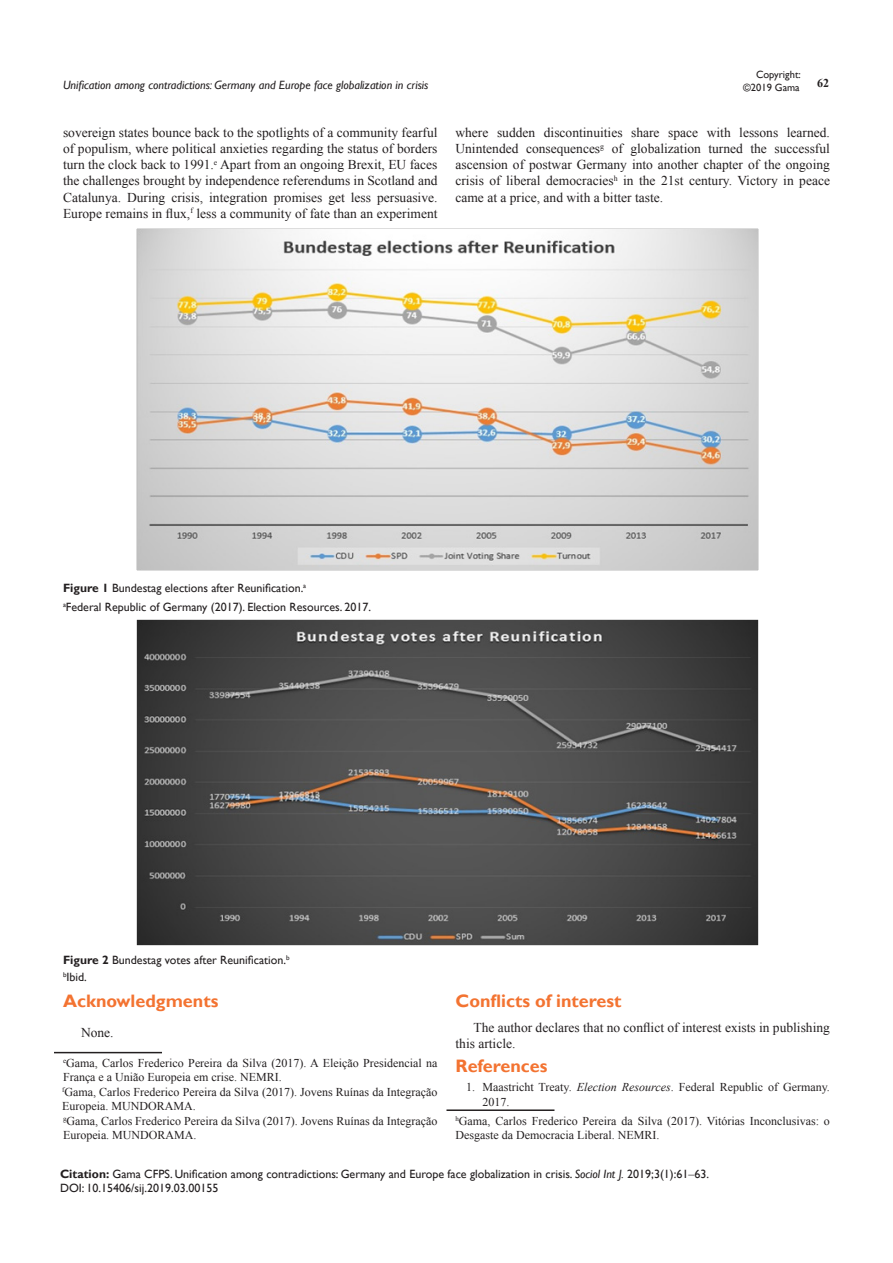
<style>
.page{position:relative;width:893px;height:1263px;background:#fff}
.page>*{position:absolute;margin:0;border:0;box-sizing:border-box;transform-origin:0 0}
.List_Paragraph{font:700 18px "Gill Sans";color:#f37331}
.t1{font:13.5px/16.2px "Times New Roman";color:#231f20;text-align:justify}
.t2{font:12px/14.4px "Times New Roman";color:#231f20}
.Citation{font:12px "Gill Sans";color:#231f20}
.t3{font:italic 12px "Gill Sans";color:#231f20}
.t4{font:700 12px "Times New Roman";color:#231f20}
.t5{font:10.5px/12.6px "Gill Sans";color:#231f20;text-align:right}
.s1{font-weight:700}
.s2{font-style:italic}
.s3{font-family:"Times New Roman"}
</style>
<div class="page">
<img style="left:136px;top:228px;width:622px;height:342px">
<img style="left:136px;top:619px;width:622px;height:326px">
<hr style="left:54px;top:1052px;width:108px;height:1px;background:#231f20">
<hr style="left:446px;top:1109px;width:108px;height:2px;background:#231f20">
<p class="t5" style="left:743px;top:69px;width:59px">Copyright: ©2019 Gama</p>
<p class="t3" style="left:63px;top:78px;width:367px">Unification among contradictions: Germany and Europe face globalization in crisis</p>
<p class="t4" style="left:817px;top:75px;width:13px">62</p>
<p class="t1" style="left:63px;top:124px;width:376px">sovereign states bounce back to the spotlights of a community fearful of populism, where political anxieties regarding the status of borders turn the clock back to 1991.<sup>e</sup> Apart from an ongoing Brexit, EU faces the challenges brought by independence referendums in Scotland and Catalunya. During crisis, integration promises get less persuasive.<br>Europe remains in flux,<sup>f</sup> less a community of fate than an experiment</p>
<p class="t1" style="left:455px;top:124px;width:376px">where sudden discontinuities share space with lessons learned.<br>Unintended consequences<sup>g</sup> of globalization turned the successful ascension of postwar Germany into another chapter of the ongoing crisis of liberal democracies<sup>h</sup> in the 21st century. Victory in peace came at a price, and with a bitter taste.</p>
<p class="Citation" style="left:63px;top:581px;width:245px"><span class="s1">Figure 1</span> Bundestag elections after Reunification.<sup>a</sup></p>
<p class="Citation" style="left:63px;top:599px;width:310px"><sup>a</sup>Federal Republic of Germany (2017). Election Resources. 2017.</p>
<p class="Citation" style="left:63px;top:953px;width:228px"><span class="s1">Figure 2</span> Bundestag votes after Reunification.<sup>b</sup></p>
<p class="Citation" style="left:63px;top:970px;width:25px"><sup>b</sup>Ibid.</p>
<p class="List_Paragraph" style="left:63px;top:990px;width:157px">Acknowledgments</p>
<p class="t1" style="left:81px;top:1024px;width:44px">None.<sup>efg</sup></p>
<p class="t2" style="left:63px;top:1055px;width:376px"><sup>e</sup>Gama, Carlos Frederico Pereira da Silva (2017). A Eleição Presidencial na<br>França e a União Europeia em crise. NEMRI.</p>
<p class="t2" style="left:62px;top:1084px;width:377px"><sup>f</sup>Gama, Carlos Frederico Pereira da Silva (2017). Jovens Ruínas da Integração<br>Europeia. MUNDORAMA.</p>
<p class="t2" style="left:63px;top:1113px;width:376px"><sup>g</sup>Gama, Carlos Frederico Pereira da Silva (2017). Jovens Ruínas da Integração<br>Europeia. MUNDORAMA.</p>
<p class="List_Paragraph" style="left:455px;top:990px;width:168px">Conflicts of interest</p>
<p class="t1" style="left:455px;top:1019px;width:376px;text-indent:18px">The author declares that no conflict of interest exists in publishing this article.<sup>h</sup></p>
<p class="List_Paragraph" style="left:455px;top:1055px;width:94px">References</p>
<p class="t2" style="left:482px;top:1080px;width:349px;text-indent:-16px">1. Maastricht Treaty. <span class="s2">Election Resources</span>. Federal Republic of Germany.<br>2017.</p>
<p class="t2" style="left:455px;top:1113px;width:376px"><sup>h</sup>Gama, Carlos Frederico Pereira da Silva (2017). Vitórias Inconclusivas: o<br>Desgaste da Democracia Liberal. NEMRI.</p>
<p class="Citation" style="left:60px;top:1167px;width:650px"><span class="s1">Citation:</span> Gama CFPS. Unification among contradictions: Germany and Europe face globalization in crisis. <span class="s2">Sociol Int J.</span> 2019;3(1):61<span class="s3">‒</span>63.</p>
<p class="Citation" style="left:60px;top:1181px;width:160px">DOI: 10.15406/sij.2019.03.00155</p>
</div>
